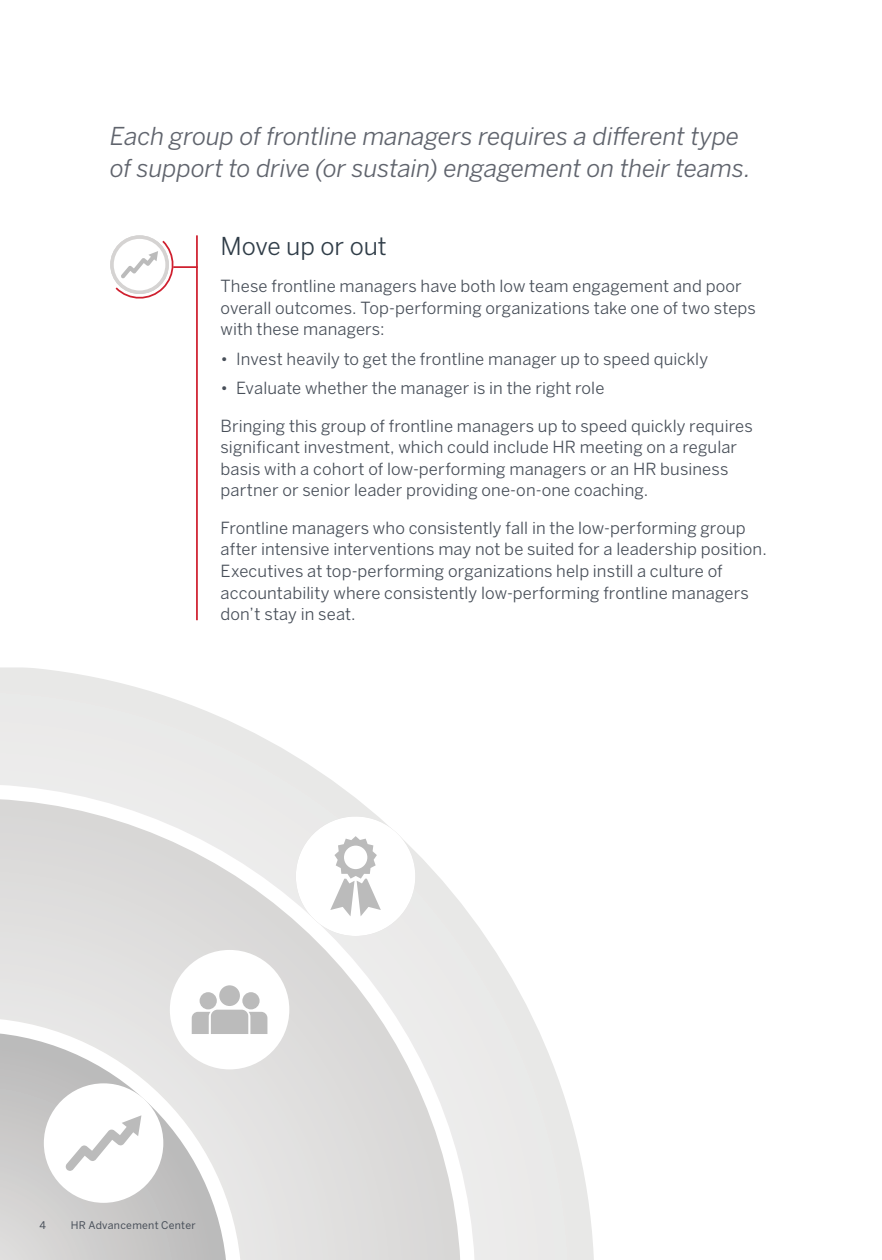
<style>
.page{position:relative;width:882px;height:1260px;background:#fff}
.page>*{position:absolute;margin:0;border:0;box-sizing:border-box;transform-origin:0 0}
.t1{font:italic 24.5px/31.8px "Benton Sans";letter-spacing:-.005em;color:#60646d}
.t2{font:24.5px "Benton Sans";letter-spacing:-.005em;color:#303d48}
.t3{font:16.62px/21.7px "Benton Sans";letter-spacing:.005em;color:#484f59}
.t4{font:10.5px "Benton Sans";letter-spacing:.025em;color:#484f59}
</style>
<div class="page">
<svg style="left:0;top:667px;width:594px;height:593px"></svg>
<svg style="left:0;top:784px;width:475px;height:476px;background:#e4e4e3"></svg>
<svg style="left:0;top:1018px;width:242px;height:242px;background:#d7d6d6"></svg>
<div style="left:170px;top:950px;width:119px;height:119px;border:7px solid #fff;border-radius:50%"></div>
<div style="left:173px;top:954px;width:113px;height:112px;background:#fff;border-radius:50%"></div>
<div style="left:200px;top:992px;width:17px;height:17px;background:#bbb;border-radius:50%"></div>
<div style="left:242px;top:992px;width:18px;height:17px;background:#bbb;border-radius:50%"></div>
<div style="left:219px;top:985px;width:21px;height:21px;background:#bbb;border-radius:50%"></div>
<svg style="left:192px;top:1010px;width:75px;height:24px;background:#c2c2c2"></svg>
<div style="left:299px;top:820px;width:113px;height:112px;background:#fff;border-radius:50%"></div>
<div style="left:296px;top:817px;width:119px;height:119px;border:7px solid #fff;border-radius:50%"></div>
<svg style="left:330px;top:836px;width:51px;height:80px"></svg>
<div style="left:44px;top:1083px;width:119px;height:120px;border:7px solid #fff;border-radius:50%"></div>
<div style="left:47px;top:1087px;width:113px;height:112px;background:#fff;border-radius:50%"></div>
<svg style="left:66px;top:1115px;width:75px;height:56px"></svg>
<div style="left:110px;top:235px;width:59px;height:59px;border:4px solid #d5d3d2;border-radius:50%"></div>
<svg style="left:114px;top:239px;width:60px;height:60px"></svg>
<hr style="left:173px;top:266px;width:25px;height:2px;background:#cf202f">
<hr style="left:196px;top:235px;width:2px;height:385px;background:#cf202f">
<h1 class="t1" style="left:110px;top:120px;width:642px">Each group of frontline managers requires a different type of support to drive (or sustain) engagement on their teams.</h1>
<h1 class="t2" style="left:221px;top:231px;width:168px">Move up or out</h1>
<p class="t3" style="left:221px;top:275px;width:537px">These frontline managers have both low team engagement and poor overall outcomes. Top-performing organizations take one of two steps with these managers:</p>
<p class="t3" style="left:221px;top:348px;width:489px">• Invest heavily to get the frontline manager up to speed quickly</p>
<p class="t3" style="left:221px;top:377px;width:385px">• Evaluate whether the manager is in the right role</p>
<p class="t3" style="left:221px;top:415px;width:534px">Bringing this group of frontline managers up to speed quickly requires significant investment, which could include HR meeting on a regular basis with a cohort of low-performing managers or an HR business partner or senior leader providing one-on-one coaching.</p>
<p class="t3" style="left:221px;top:517px;width:548px">Frontline managers who consistently fall in the low-performing group after intensive interventions may not be suited for a leadership position.<br>Executives at top-performing organizations help instill a culture of accountability where consistently low-performing frontline managers don’t stay in seat.</p>
<p class="t4" style="left:39px;top:1219px;width:8px">4</p>
<p class="t4" style="left:71px;top:1219px;width:126px">HR Advancement Center</p>
</div>
